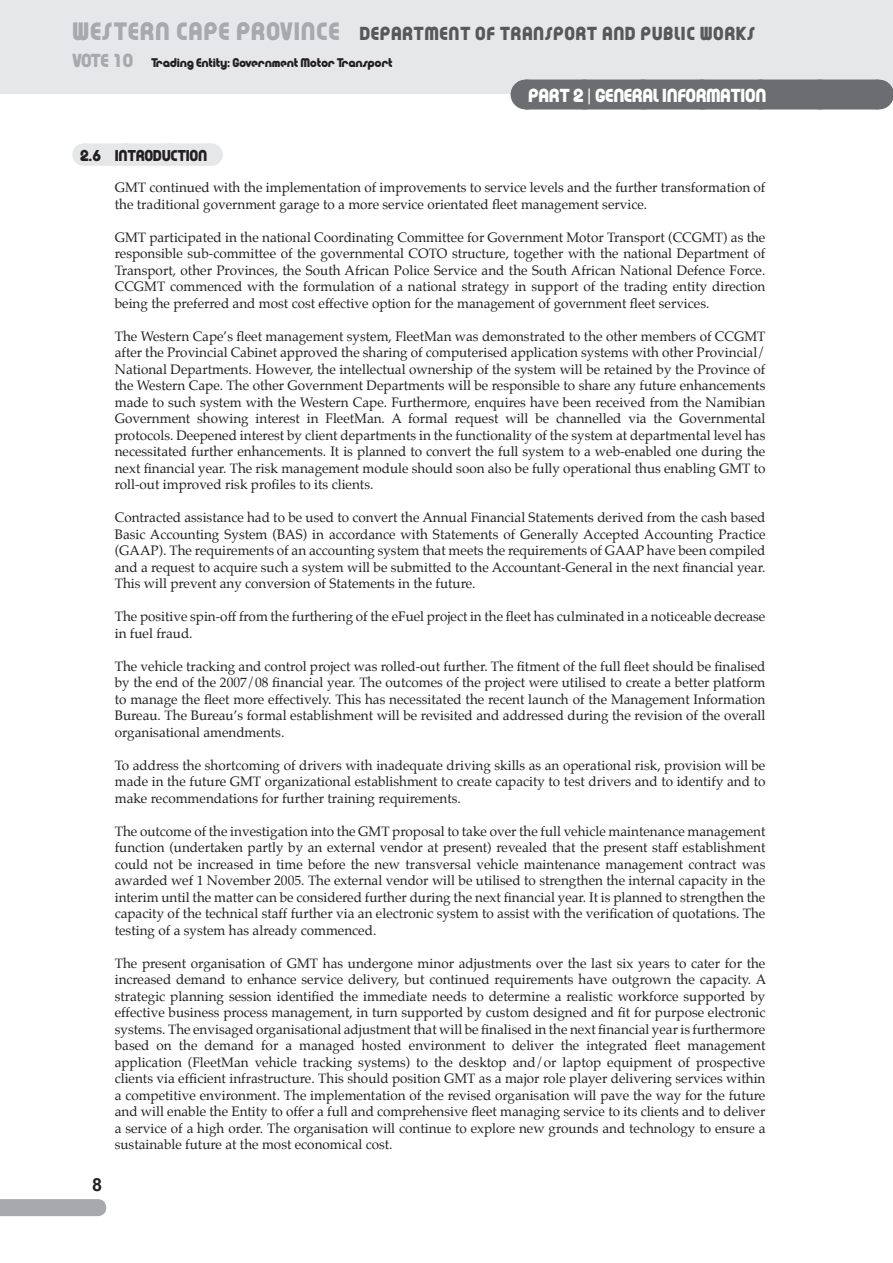
<style>
.page{position:relative;width:893px;height:1263px;background:#fff}
.page>*{position:absolute;margin:0;border:0;box-sizing:border-box;transform-origin:0 0}
.t1{font:18px "Puppet";letter-spacing:.05em;color:#57585a}
.t2{font:18px "Puppet";color:#fff}
.t3{font:700 18px "Arial";color:#231f20}
.t4{font:15px "Puppet";color:#231f20}
.t5{font:13.5px/16.5px "Palatino";color:#231f20;text-align:justify}
.t6{font:12px "Puppet";color:#231f20}
.s1{font-size:24px;color:#a8a9ad}
.s2{font-size:18px;color:#a8a9ad}
</style>
<div class="page">
<svg style="left:0;top:1199px;width:106px;height:17px;background:#a9aaae"></svg>
<div style="left:0;top:0;width:893px;height:94px;background:#e6e7e9"></div>
<div style="left:525px;top:80px;width:353px;height:30px;background:#6c6d70"></div>
<svg style="left:584px;top:109px;width:265px;height:1px"></svg>
<hr style="left:878px;top:80px;width:1px;height:30px;background:#6c6d70">
<div style="left:83px;top:143px;width:128px;height:23px;background:#e6e7e9"></div>
<svg style="left:211px;top:143px;width:1px;height:23px"></svg>
<h1 class="t1" style="left:72px;top:27px;width:684px"><span class="s1">WESTERN CAPE PROVINCE</span> DEPARTMENT OF TRANSPORT AND PUBLIC WORKS</h1>
<p class="t6" style="left:72px;top:58px;width:322px"><span class="s2">VOTE 10</span> Trading Entity: Government Motor Transport</p>
<h1 class="t2" style="left:528px;top:89px;width:239px">PART 2 | GENERAL INFORMATION</h1>
<p class="t4" style="left:80px;top:149px;width:129px">2.6 INTRODUCTION</p>
<p class="t5" style="left:115px;top:180px;width:652px">GMT continued with the implementation of improvements to service levels and the further transformation of the traditional government garage to a more service orientated fleet management service.</p>
<p class="t5" style="left:115px;top:230px;width:652px">GMT participated in the national Coordinating Committee for Government Motor Transport (CCGMT) as the responsible sub-committee of the governmental COTO structure, together with the national Department of Transport, other Provinces, the South African Police Service and the South African National Defence Force.<br>CCGMT commenced with the formulation of a national strategy in support of the trading entity direction being the preferred and most cost effective option for the management of government fleet services.</p>
<p class="t5" style="left:115px;top:329px;width:652px">The Western Cape’s fleet management system, FleetMan was demonstrated to the other members of CCGMT after the Provincial Cabinet approved the sharing of computerised application systems with other Provincial/ National Departments. However, the intellectual ownership of the system will be retained by the Province of the Western Cape. The other Government Departments will be responsible to share any future enhancements made to such system with the Western Cape. Furthermore, enquires have been received from the Namibian Government showing interest in FleetMan. A formal request will be channelled via the Governmental protocols. Deepened interest by client departments in the functionality of the system at departmental level has necessitated further enhancements. It is planned to convert the full system to a web-enabled one during the next financial year. The risk management module should soon also be fully operational thus enabling GMT to roll-out improved risk profiles to its clients.</p>
<p class="t5" style="left:115px;top:510px;width:652px">Contracted assistance had to be used to convert the Annual Financial Statements derived from the cash based Basic Accounting System (BAS) in accordance with Statements of Generally Accepted Accounting Practice (GAAP). The requirements of an accounting system that meets the requirements of GAAP have been compiled and a request to acquire such a system will be submitted to the Accountant-General in the next financial year.<br>This will prevent any conversion of Statements in the future.</p>
<p class="t5" style="left:115px;top:609px;width:652px">The positive spin-off from the furthering of the eFuel project in the fleet has culminated in a noticeable decrease in fuel fraud.</p>
<p class="t5" style="left:115px;top:659px;width:652px">The vehicle tracking and control project was rolled-out further. The fitment of the full fleet should be finalised by the end of the 2007/08 financial year. The outcomes of the project were utilised to create a better platform to manage the fleet more effectively. This has necessitated the recent launch of the Management Information Bureau. The Bureau’s formal establishment will be revisited and addressed during the revision of the overall organisational amendments.</p>
<p class="t5" style="left:115px;top:758px;width:652px">To address the shortcoming of drivers with inadequate driving skills as an operational risk, provision will be made in the future GMT organizational establishment to create capacity to test drivers and to identify and to make recommendations for further training requirements.</p>
<p class="t5" style="left:115px;top:824px;width:652px">The outcome of the investigation into the GMT proposal to take over the full vehicle maintenance management function (undertaken partly by an external vendor at present) revealed that the present staff establishment could not be increased in time before the new transversal vehicle maintenance management contract was awarded wef 1 November 2005. The external vendor will be utilised to strengthen the internal capacity in the interim until the matter can be considered further during the next financial year. It is planned to strengthen the capacity of the technical staff further via an electronic system to assist with the verification of quotations. The testing of a system has already commenced.</p>
<p class="t5" style="left:115px;top:956px;width:653px">The present organisation of GMT has undergone minor adjustments over the last six years to cater for the increased demand to enhance service delivery, but continued requirements have outgrown the capacity. A strategic planning session identified the immediate needs to determine a realistic workforce supported by effective business process management, in turn supported by custom designed and fit for purpose electronic systems. The envisaged organisational adjustment that will be finalised in the next financial year is furthermore based on the demand for a managed hosted environment to deliver the integrated fleet management application (FleetMan vehicle tracking systems) to the desktop and/or laptop equipment of prospective clients via efficient infrastructure. This should position GMT as a major role player delivering services within a competitive environment. The implementation of the revised organisation will pave the way for the future and will enable the Entity to offer a full and comprehensive fleet managing service to its clients and to deliver a service of a high order. The organisation will continue to explore new grounds and technology to ensure a sustainable future at the most economical cost.</p>
<h1 class="t3" style="left:92px;top:1174px;width:12px">8</h1>
</div>
